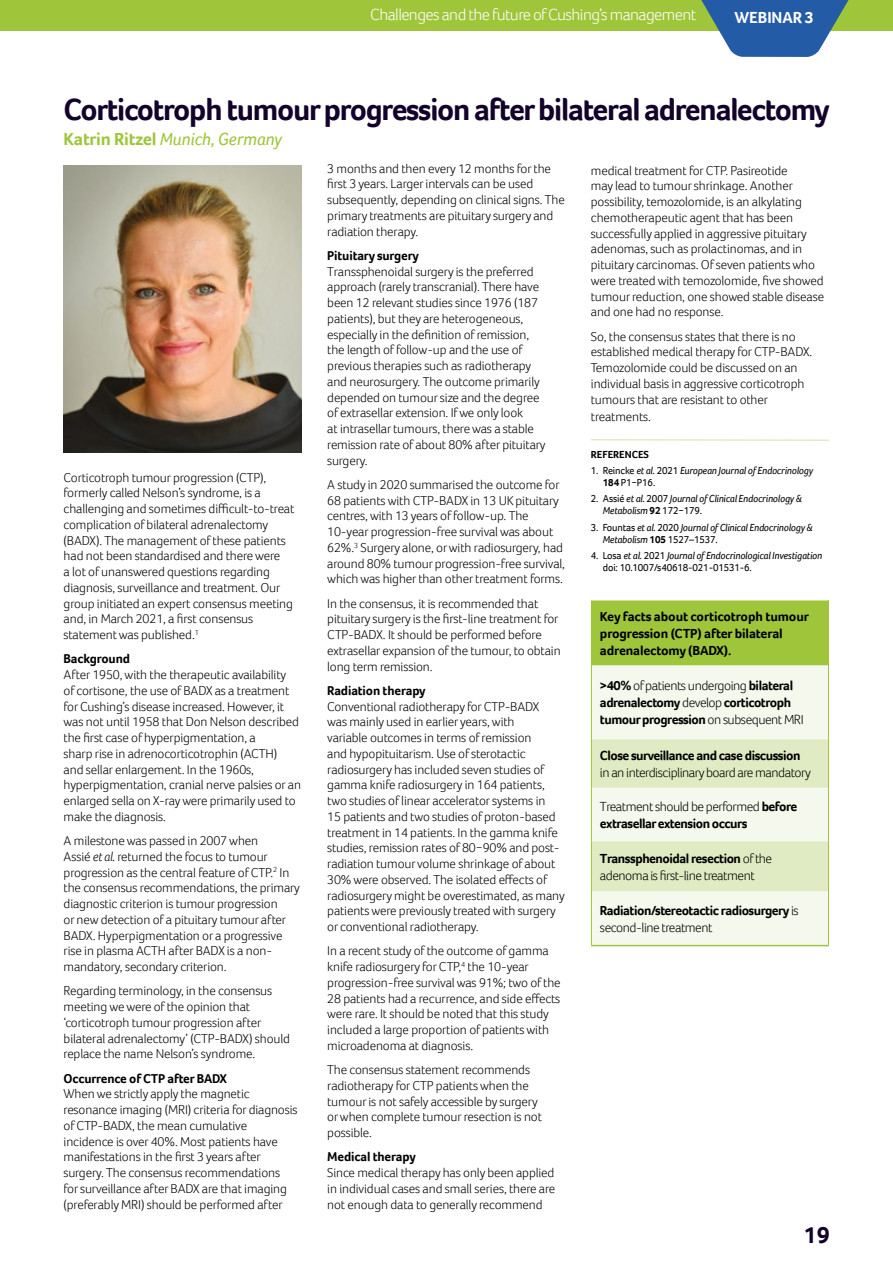
<style>
.page{position:relative;width:893px;height:1263px;background:#fff}
.page>*{position:absolute;margin:0;border:0;box-sizing:border-box;transform-origin:0 0}
.t1{font:700 31.5px "Foco";letter-spacing:-.04em;color:#13022b}
.t2{font:700 24px "Foco";color:#13022b}
.t3{font:italic 18px "Foco";letter-spacing:-.01em;color:#9fc63b}
.t4{font:300 16.5px "Foco";letter-spacing:-.035em;color:#fff}
.t5{font:700 16.5px "Foco";letter-spacing:-.005em;color:#fff}
.t6{font:700 13.5px/17.2px "Foco";letter-spacing:-.035em;color:#000}
.t7{font:300 13.5px/17.2px "Foco";letter-spacing:-.035em;color:#000}
.t8{font:700 13.5px/17.2px "Foco";letter-spacing:-.01em;color:#000}
.t9{font:300 13.2px/15.8px "Foco";letter-spacing:-.01em;color:#000}
.t10{font:700 13.2px "Foco";letter-spacing:-.01em;color:#000}
.t11{font:italic 10.5px/12px "Foco";letter-spacing:-.015em;color:#000;scale:.96 1}
.t12{font:700 10.5px "Foco";color:#000}
.s1{font-weight:700;font-style:normal}
.s2{font-size:13.5px}
.s3{font-style:normal}
.s4{font-style:italic}
.s5{font-weight:300}
.s6{font-weight:700}
</style>
<div class="page">
<img style="left:64px;top:165px;width:238px;height:287px">
<div style="left:0;top:0;width:893px;height:31px;background:#9fc63b"></div>
<svg style="left:701px;top:0;width:148px;height:57px"></svg>
<div style="left:591px;top:600px;width:237px;height:66px;background:#9fc63b"></div>
<div style="left:592px;top:667px;width:236px;height:278px;background:#f5f8ec"></div>
<svg style="left:592px;top:739px;width:236px;height:152px;background:#e7efd1"></svg>
<hr style="left:592px;top:665px;width:236px;height:2px;background:#f7faef">
<hr style="left:592px;top:738px;width:236px;height:1px;background:#f7faef">
<hr style="left:592px;top:788px;width:236px;height:1px;background:#f7faef">
<hr style="left:592px;top:840px;width:236px;height:1px;background:#f7faef">
<hr style="left:592px;top:891px;width:236px;height:2px;background:#f7faef">
<hr style="left:591px;top:666px;width:1px;height:72px;background:#9fc63b">
<hr style="left:591px;top:738px;width:1px;height:50px;background:#9fc63b">
<hr style="left:591px;top:788px;width:1px;height:52px;background:#9fc63b">
<hr style="left:591px;top:840px;width:1px;height:52px;background:#9fc63b">
<hr style="left:591px;top:892px;width:1px;height:53px;background:#9fc63b">
<hr style="left:591px;top:600px;width:238px;height:1px;background:#fff">
<hr style="left:828px;top:666px;width:1px;height:72px;background:#9fc63b">
<hr style="left:828px;top:738px;width:1px;height:50px;background:#9fc63b">
<hr style="left:828px;top:788px;width:1px;height:52px;background:#9fc63b">
<hr style="left:828px;top:840px;width:1px;height:52px;background:#9fc63b">
<hr style="left:828px;top:892px;width:1px;height:53px;background:#9fc63b">
<hr style="left:828px;top:600px;width:1px;height:66px;background:#9fc63b">
<hr style="left:591px;top:945px;width:238px;height:1px;background:#9fc63b">
<hr style="left:591px;top:439px;width:238px;height:2px;background:#d3e2a6">
<p class="t4" style="left:370px;top:4px;width:328px">Challenges and the future of Cushing’s management</p>
<p class="t5" style="left:735px;top:7px;width:81px">WEBINAR 3</p>
<h1 class="t1" style="left:64px;top:89px;width:768px">Corticotroph tumour progression after bilateral adrenalectomy</h1>
<h3 class="t3" style="left:64px;top:127px;width:220px"><span class="s1">Katrin Ritzel</span> Munich, Germany</h3>
<p class="t9" style="left:327px;top:160px;width:239px">3 months and then every 12 months for the first 3 years. Larger intervals can be used subsequently, depending on clinical signs. The primary treatments are pituitary surgery and radiation therapy.</p>
<p class="t10" style="left:327px;top:247px;width:93px">Pituitary surgery</p>
<p class="t9" style="left:327px;top:263px;width:220px">Transsphenoidal surgery is the preferred approach (rarely transcranial). There have been 12 relevant studies since 1976 (187 patients), but they are heterogeneous, especially in the definition of remission, the length of follow-up and the use of previous therapies such as radiotherapy and neurosurgery. The outcome primarily depended on tumour size and the degree of extrasellar extension. If we only look<br>at intrasellar tumours, there was a stable remission rate of about 80% after pituitary surgery.</p>
<p class="t9" style="left:327px;top:476px;width:239px">A study in 2020 summarised the outcome for 68 patients with CTP-BADX in 13 UK pituitary centres, with 13 years of follow-up. The 10-year progression-free survival was about 62%.<sup>3</sup> Surgery alone, or with radiosurgery, had around 80% tumour progression-free survival, which was higher than other treatment forms.</p>
<p class="t9" style="left:327px;top:595px;width:235px">In the consensus, it is recommended that pituitary surgery is the first-line treatment for CTP-BADX. It should be performed before extrasellar expansion of the tumour, to obtain long term remission.</p>
<p class="t10" style="left:327px;top:682px;width:100px">Radiation therapy</p>
<p class="t9" style="left:327px;top:698px;width:239px">Conventional radiotherapy for CTP-BADX<br>was mainly used in earlier years, with<br>variable outcomes in terms of remission<br>and hypopituitarism. Use of sterotactic radiosurgery has included seven studies of gamma knife radiosurgery in 164 patients, two studies of linear accelerator systems in<br>15 patients and two studies of proton-based treatment in 14 patients. In the gamma knife studies, remission rates of 80−90% and post&shy;radiation tumour volume shrinkage of about 30% were observed. The isolated effects of radiosurgery might be overestimated, as many patients were previously treated with surgery or conventional radiotherapy.</p>
<p class="t9" style="left:327px;top:943px;width:235px">In a recent study of the outcome of gamma knife radiosurgery for CTP,<sup>4</sup> the 10-year progression-free survival was 91%; two of the 28 patients had a recurrence, and side effects were rare. It should be noted that this study included a large proportion of patients with microadenoma at diagnosis.</p>
<p class="t9" style="left:327px;top:1062px;width:216px">The consensus statement recommends radiotherapy for CTP patients when the tumour is not safely accessible by surgery or when complete tumour resection is not possible.</p>
<p class="t10" style="left:327px;top:1148px;width:90px">Medical therapy</p>
<p class="t9" style="left:327px;top:1165px;width:229px;text-align:justify">Since medical therapy has only been applied in individual cases and small series, there are not enough data to generally recommend</p>
<p class="t9" style="left:591px;top:162px;width:235px">medical treatment for CTP. Pasireotide<br>may lead to tumour shrinkage. Another possibility, temozolomide, is an alkylating chemotherapeutic agent that has been successfully applied in aggressive pituitary adenomas, such as prolactinomas, and in pituitary carcinomas. Of seven patients who were treated with temozolomide, five showed tumour reduction, one showed stable disease and one had no response.</p>
<p class="t9" style="left:591px;top:328px;width:223px">So, the consensus states that there is no established medical therapy for CTP-BADX.<br>Temozolomide could be discussed on an individual basis in aggressive corticotroph tumours that are resistant to other</p>
<p class="t9" style="left:591px;top:408px;width:62px">treatments<span class="s2">.</span></p>
<p class="t12" style="left:591px;top:447px;width:60px">REFERENCES</p>
<p class="t11" style="left:603px;top:464px;width:220px;text-indent:-12px"><span class="s3">1. Reincke</span> et al. <span class="s3">2021</span> European Journal of Endocrinology<br><span class="s1">184</span> <span class="s3">P1−P16.</span></p>
<p class="t11" style="left:603px;top:493px;width:209px;text-indent:-12px"><span class="s3">2. Assié</span> et al. <span class="s3">2007</span> Journal of Clinical Endocrinology &amp;<br>Metabolism <span class="s1">92</span> <span class="s3">172−179.</span></p>
<p class="t11" style="left:603px;top:521px;width:220px;text-indent:-12px"><span class="s3">3. Fountas</span> et al. <span class="s3">2020</span> Journal of Clinical Endocrinology &amp;<br>Metabolism <span class="s1">105</span> <span class="s3">1527–1537.</span></p>
<p class="t11" style="left:603px;top:549px;width:230px;text-indent:-12px"><span class="s3">4. Losa</span> et al. <span class="s3">2021</span> Journal of Endocrinological Investigation <span class="s3">doi: 10.1007/s40618-021-01531-6.</span></p>
<p class="t9" style="left:64px;top:469px;width:232px">Corticotroph tumour progression (CTP), formerly called Nelson’s syndrome, is a challenging and sometimes difficult-to-treat complication of bilateral adrenalectomy (BADX). The management of these patients had not been standardised and there were<br>a lot of unanswered questions regarding diagnosis, surveillance and treatment. Our group initiated an expert consensus meeting and, in March 2021, a first consensus statement was published.<sup>1</sup></p>
<p class="t10" style="left:64px;top:650px;width:68px">Background</p>
<p class="t9" style="left:64px;top:666px;width:239px">After 1950, with the therapeutic availability<br>of cortisone, the use of BADX as a treatment for Cushing’s disease increased. However, it was not until 1958 that Don Nelson described the first case of hyperpigmentation, a<br>sharp rise in adrenocorticotrophin (ACTH)<br>and sellar enlargement. In the 1960s, hyperpigmentation, cranial nerve palsies or an enlarged sella on X-ray were primarily used to make the diagnosis.</p>
<p class="t9" style="left:64px;top:832px;width:238px">A milestone was passed in 2007 when<br>Assié <span class="s4">et al.</span> returned the focus to tumour progression as the central feature of CTP.<sup>2</sup> In the consensus recommendations, the primary diagnostic criterion is tumour progression<br>or new detection of a pituitary tumour after BADX. Hyperpigmentation or a progressive rise in plasma ACTH after BADX is a non&shy;mandatory, secondary criterion.</p>
<p class="t9" style="left:64px;top:983px;width:228px">Regarding terminology, in the consensus meeting we were of the opinion that ‘corticotroph tumour progression after bilateral adrenalectomy’ (CTP-BADX) should replace the name Nelson’s syndrome.</p>
<p class="t10" style="left:64px;top:1069px;width:165px">Occurrence of CTP after BADX</p>
<p class="t9" style="left:64px;top:1086px;width:236px">When we strictly apply the magnetic resonance imaging (MRI) criteria for diagnosis of CTP-BADX, the mean cumulative incidence is over 40%. Most patients have manifestations in the first 3 years after surgery. The consensus recommendations for surveillance after BADX are that imaging (preferably MRI) should be performed after</p>
<p class="t8" style="left:600px;top:607px;width:210px">Key facts about corticotroph tumour progression (CTP) after bilateral adrenalectomy (BADX).</p>
<p class="t6" style="left:600px;top:676px;width:205px">&gt;40% <span class="s5">of patients undergoing</span> bilateral adrenalectomy <span class="s5">develop</span> corticotroph tumour progression <span class="s5">on subsequent MRI</span></p>
<p class="t6" style="left:600px;top:746px;width:202px">Close surveillance and case discussion</p>
<p class="t7" style="left:600px;top:764px;width:212px">in an interdisciplinary board are mandatory</p>
<p class="t6" style="left:600px;top:797px;width:199px"><span class="s5">Treatment should be performed</span> before extrasellar extension occurs</p>
<p class="t7" style="left:600px;top:849px;width:174px"><span class="s6">Transsphenoidal resection</span> of the adenoma is first-line treatment</p>
<p class="t6" style="left:600px;top:902px;width:200px">Radiation/stereotactic radiosurgery <span class="s5">is second-line treatment</span></p>
<h2 class="t2" style="left:803px;top:1219px;width:28px">19</h2>
</div>
